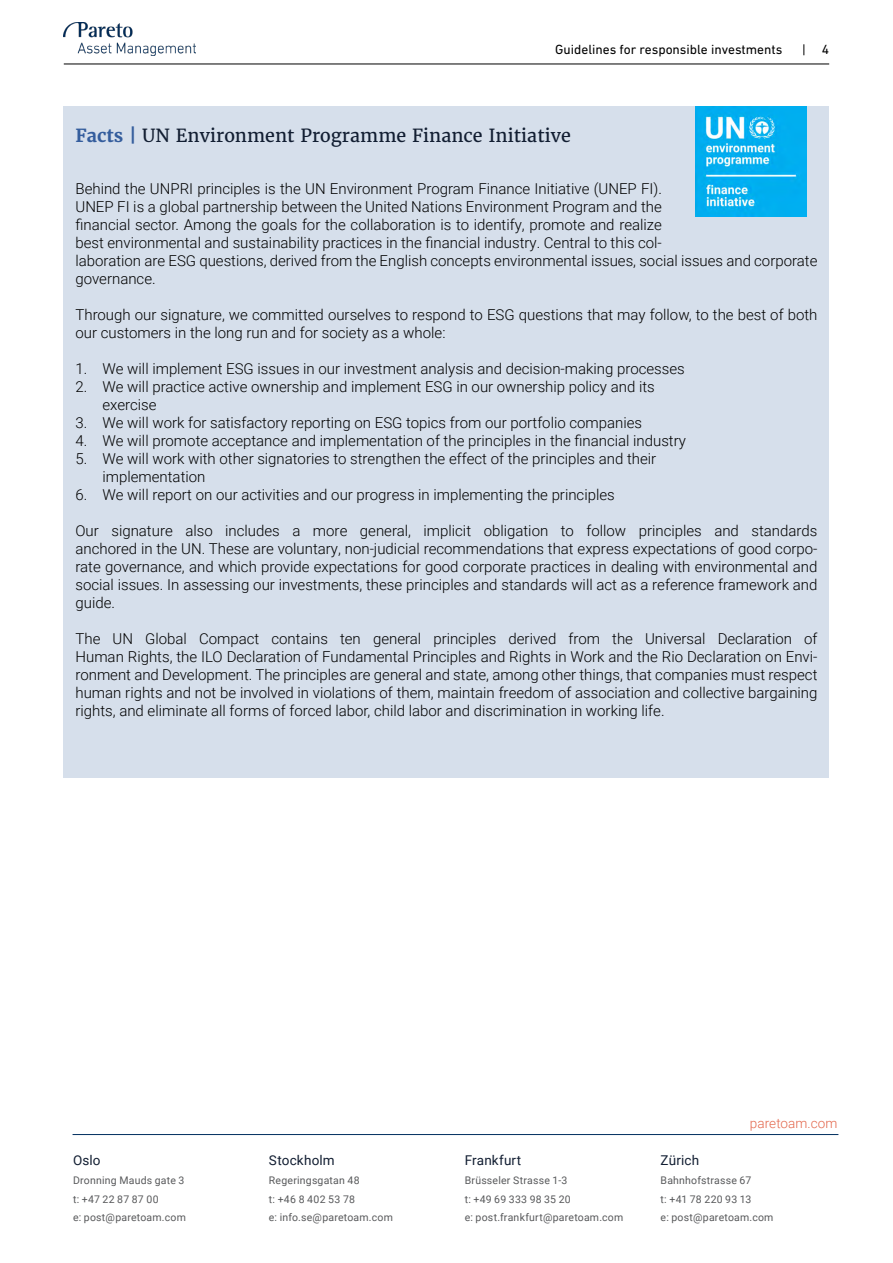
<style>
.page{position:relative;width:893px;height:1263px;background:#fff}
.page>*{position:absolute;margin:0;border:0;box-sizing:border-box;transform-origin:0 0}
.t1{font:18px "Merriweather";color:#121e32}
.t2{font:300 15px/18px "Roboto";color:#000}
.t3{font:13.5px "DIN Next LT Pro";color:#000}
.t4{font:13.5px "Roboto";letter-spacing:.01em;color:#121e32}
.t5{font:300 13.5px "Roboto";letter-spacing:.005em;color:#e3684d}
.t6{font:10.5px/18.6px "Roboto";letter-spacing:.02em;color:#58595b}
.s1{font-weight:700;color:#345d9d}
</style>
<div class="page">
<hr style="left:64px;top:64px;width:765px;height:1px;background:#000">
<img style="left:64px;top:23px;width:131px;height:32px">
<hr style="left:73px;top:1134px;width:765px;height:1px;background:#002f5f">
<div style="left:64px;top:106px;width:765px;height:672px;background:#d6dfeb"></div>
<img style="left:696px;top:106px;width:110px;height:111px">
<p class="t3" style="left:555px;top:41px;width:229px">Guidelines for responsible investments</p>
<p class="t3" style="left:822px;top:42px;width:9px">4</p>
<p class="t1" style="left:75px;top:124px;width:497px"><span class="s1">Facts |</span> UN Environment Programme Finance Initiative</p>
<p class="t2" style="left:75px;top:179px;width:743px">Behind the UNPRI principles is the UN Environment Program Finance Initiative (UNEP FI).<br>UNEP FI is a global partnership between the United Nations Environment Program and the<br>financial sector. Among the goals for the collaboration is to identify, promote and realize<br>best environmental and sustainability practices in the financial industry. Central to this col-<br>laboration are ESG questions, derived from the English concepts environmental issues, social issues and corporate governance.</p>
<p class="t2" style="left:75px;top:305px;width:743px">Through our signature, we committed ourselves to respond to ESG questions that may follow, to the best of both our customers in the long run and for society as a whole:</p>
<p class="t2" style="left:75px;top:359px;width:611px">1. We will implement ESG issues in our investment analysis and decision-making processes</p>
<p class="t2" style="left:102px;top:377px;width:554px;text-indent:-27px">2. We will practice active ownership and implement ESG in our ownership policy and its exercise</p>
<p class="t2" style="left:75px;top:413px;width:568px">3. We will work for satisfactory reporting on ESG topics from our portfolio companies</p>
<p class="t2" style="left:75px;top:431px;width:612px">4. We will promote acceptance and implementation of the principles in the financial industry</p>
<p class="t2" style="left:102px;top:449px;width:555px;text-indent:-27px">5. We will work with other signatories to strengthen the effect of the principles and their implementation</p>
<p class="t2" style="left:75px;top:485px;width:541px">6. We will report on our activities and our progress in implementing the principles</p>
<p class="t2" style="left:75px;top:521px;width:743px;text-align:justify">Our signature also includes a more general, implicit obligation to follow principles and standards anchored in the UN. These are voluntary, non-judicial recommendations that express expectations of good corpo&shy;rate governance, and which provide expectations for good corporate practices in dealing with environmental and social issues. In assessing our investments, these principles and standards will act as a reference framework and guide.</p>
<p class="t2" style="left:75px;top:629px;width:743px;text-align:justify">The UN Global Compact contains ten general principles derived from the Universal Declaration of Human Rights, the ILO Declaration of Fundamental Principles and Rights in Work and the Rio Declaration on Envi&shy;ronment and Development. The principles are general and state, among other things, that companies must respect human rights and not be involved in violations of them, maintain freedom of association and collective bargaining rights, and eliminate all forms of forced labor, child labor and discrimination in working life.</p>
<p class="t4" style="left:73px;top:1151px;width:29px">Oslo</p>
<p class="t6" style="left:73px;top:1170px;width:114px">Dronning Mauds gate 3 t: +47 22 87 87 00<br>e: post@paretoam.com</p>
<p class="t4" style="left:269px;top:1151px;width:67px">Stockholm</p>
<p class="t6" style="left:269px;top:1170px;width:126px">Regeringsgatan 48<br>t: +46 8 402 53 78<br>e: info.se@paretoam.com</p>
<p class="t4" style="left:465px;top:1151px;width:58px">Frankfurt</p>
<p class="t6" style="left:465px;top:1170px;width:160px">Brüsseler Strasse 1-3<br>t: +49 69 333 98 35 20<br>e: post.frankfurt@paretoam.com</p>
<p class="t5" style="left:750px;top:1113px;width:89px">paretoam.com</p>
<p class="t4" style="left:661px;top:1151px;width:40px">Zürich</p>
<p class="t6" style="left:661px;top:1170px;width:114px">Bahnhofstrasse 67<br>t: +41 78 220 93 13<br>e: post@paretoam.com</p>
</div>
